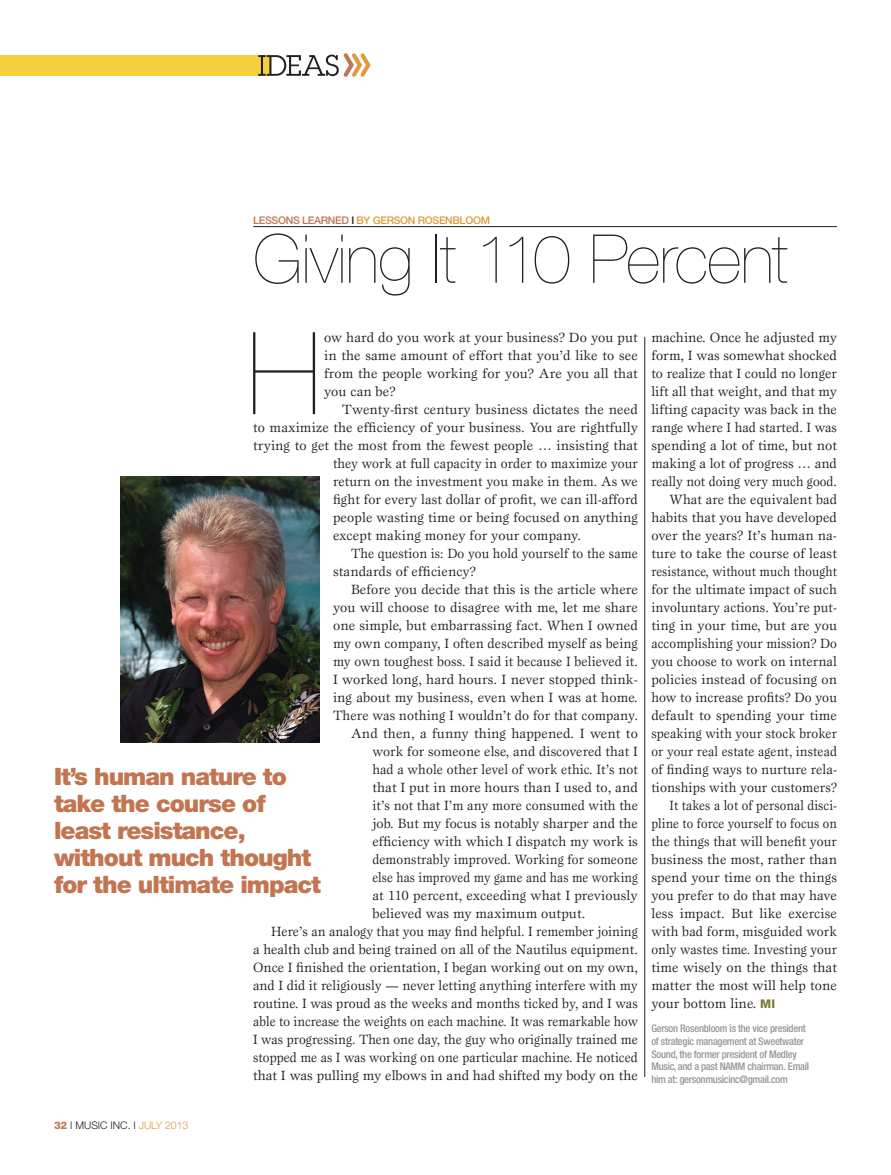
<style>
.page{position:relative;width:891px;height:1175px;background:#fff}
.page>*{position:absolute;margin:0;border:0;box-sizing:border-box;transform-origin:0 0}
.t1{font:200 114.75px "Helvetica Neue";color:#231f20}
.t2{font:200 67.5px "Helvetica Neue";letter-spacing:-.01em;color:#231f20}
.t3{font:900 24px/27px "Helvetica Neue";letter-spacing:-.04em;color:#c27550}
.t4{font:13.8px/18px "Esprit";letter-spacing:.01em;color:#231f20;text-align:justify}
.t5{font:13.8px "Esprit";letter-spacing:.01em;color:#231f20;scale:.96 1}
.t6{font:13.8px "Esprit";letter-spacing:.01em;color:#231f20;scale:.94 1}
.t7{font:13.8px "Esprit";letter-spacing:.01em;color:#231f20;scale:.95 1}
.t8{font:13.8px "Esprit";letter-spacing:.01em;color:#231f20;scale:.9 1}
.t9{font:13.8px "Esprit";letter-spacing:.01em;color:#231f20;scale:.93 1}
.t10{font:13.8px "Esprit";letter-spacing:.01em;color:#231f20;scale:.92 1}
.t11{font:13.8px "Esprit";letter-spacing:.01em;color:#231f20;scale:.91 1}
.t12{font:500 condensed 10.5px/12.6px "Helvetica Neue";letter-spacing:-.025em;color:#939598}
.t13{font:500 10.5px "Helvetica Neue";letter-spacing:-.03em;color:#df9a3c}
.t14{font:300 10.5px "Helvetica Neue";color:#231f20}
.s1{color:#c27550}
.s2{color:#231f20}
.s3{font-family:"Helvetica Neue";font-weight:800;font-size:12px;color:#7d7c34}
.s4{font-weight:800;color:#c27550}
.s5{color:#df9a3c}
</style>
<div class="page">
<div style="left:0;top:55px;width:270px;height:21px;background:#f4d03b"></div>
<svg style="left:258px;top:53px;width:113px;height:24px"></svg>
<hr style="left:253px;top:226px;width:584px;height:1px;background:#231f20">
<hr style="left:645px;top:337px;width:1px;height:739px;background:#231f20">
<img style="left:120px;top:476px;width:200px;height:266px">
<p class="t13" style="left:253px;top:214px;width:238px"><span class="s1">LESSONS LEARNED</span> <span class="s2">I</span> BY GERSON ROSENBLOOM</p>
<h2 class="t2" style="left:253px;top:220px;width:537px">Giving It 110 Percent</h2>
<h1 class="t1" style="left:247px;top:307px;width:76px">H</h1>
<p class="t4" style="left:324px;top:328px;width:315px">ow hard do you work at your business? Do you put in the same amount of effort that you’d like to see from the people working for you? Are you all that you can be?</p>
<p class="t4" style="left:342px;top:400px;width:297px">Twenty-first century business dictates the need</p>
<p class="t4" style="left:253px;top:418px;width:386px">to maximize the efficiency of your business. You are rightfully</p>
<p class="t4" style="left:253px;top:436px;width:386px">trying to get the most from the fewest people … insisting that</p>
<p class="t7" style="left:333px;top:455px;width:322px">they work at full capacity in order to maximize your</p>
<p class="t4" style="left:333px;top:472px;width:306px">return on the investment you make in them. As we</p>
<p class="t4" style="left:333px;top:490px;width:306px">fight for every last dollar of profit, we can ill-afford</p>
<p class="t4" style="left:333px;top:508px;width:306px">people wasting time or being focused on anything</p>
<p class="t4" style="left:333px;top:526px;width:250px">except making money for your company.</p>
<p class="t6" style="left:351px;top:545px;width:307px">The question is: Do you hold yourself to the same</p>
<p class="t4" style="left:333px;top:562px;width:145px">standards of efficiency?</p>
<p class="t4" style="left:351px;top:580px;width:288px">Before you decide that this is the article where</p>
<p class="t4" style="left:333px;top:598px;width:306px">you will choose to disagree with me, let me share</p>
<p class="t4" style="left:333px;top:616px;width:306px">one simple, but embarrassing fact. When I owned</p>
<p class="t4" style="left:333px;top:634px;width:306px">my own company, I often described myself as being</p>
<p class="t5" style="left:333px;top:653px;width:319px">my own toughest boss. I said it because I believed it.</p>
<p class="t4" style="left:333px;top:670px;width:306px">I worked long, hard hours. I never stopped think-</p>
<p class="t4" style="left:333px;top:688px;width:306px">ing about my business, even when I was at home.</p>
<p class="t4" style="left:333px;top:706px;width:306px">There was nothing I wouldn’t do for that company.</p>
<p class="t4" style="left:351px;top:724px;width:288px">And then, a funny thing happened. I went to</p>
<p class="t4" style="left:372px;top:742px;width:267px">work for someone else, and discovered that I</p>
<p class="t5" style="left:372px;top:761px;width:278px">had a whole other level of work ethic. It’s not</p>
<p class="t4" style="left:372px;top:778px;width:267px">that I put in more hours than I used to, and</p>
<p class="t5" style="left:372px;top:797px;width:278px">it’s not that I’m any more consumed with the</p>
<p class="t4" style="left:372px;top:814px;width:267px">job. But my focus is notably sharper and the</p>
<p class="t4" style="left:372px;top:832px;width:267px">efficiency with which I dispatch my work is</p>
<p class="t6" style="left:372px;top:851px;width:284px">demonstrably improved. Working for someone</p>
<p class="t8" style="left:372px;top:869px;width:297px">else has improved my game and has me working</p>
<p class="t4" style="left:372px;top:886px;width:267px">at 110 percent, exceeding what I previously</p>
<p class="t4" style="left:372px;top:904px;width:215px">believed was my maximum output.</p>
<p class="t6" style="left:271px;top:923px;width:392px">Here’s an analogy that you may find helpful. I remember joining</p>
<p class="t4" style="left:253px;top:940px;width:386px">a health club and being trained on all of the Nautilus equipment.</p>
<p class="t4" style="left:253px;top:958px;width:386px">Once I finished the orientation, I began working out on my own,</p>
<p class="t4" style="left:253px;top:976px;width:386px">and I did it religiously — never letting anything interfere with my</p>
<p class="t5" style="left:253px;top:995px;width:402px">routine. I was proud as the weeks and months ticked by, and I was</p>
<p class="t10" style="left:253px;top:1013px;width:420px">able to increase the weights on each machine. It was remarkable how</p>
<p class="t7" style="left:253px;top:1031px;width:407px">I was progressing. Then one day, the guy who originally trained me</p>
<p class="t6" style="left:253px;top:1049px;width:411px">stopped me as I was working on one particular machine. He noticed</p>
<p class="t4" style="left:253px;top:1066px;width:386px">that I was pulling my elbows in and had shifted my body on the</p>
<h3 class="t3" style="left:54px;top:762px;width:268px">It’s human nature to take the course of least resistance, without much thought for the ultimate impact</h3>
<p class="t4" style="left:651px;top:328px;width:187px">machine. Once he adjusted my</p>
<p class="t4" style="left:651px;top:346px;width:187px">form, I was somewhat shocked</p>
<p class="t4" style="left:651px;top:364px;width:187px">to realize that I could no longer</p>
<p class="t4" style="left:651px;top:382px;width:187px">lift all that weight, and that my</p>
<p class="t4" style="left:651px;top:400px;width:187px">lifting capacity was back in the</p>
<p class="t5" style="left:651px;top:419px;width:195px">range where I had started. I was</p>
<p class="t4" style="left:651px;top:436px;width:187px">spending a lot of time, but not</p>
<p class="t4" style="left:651px;top:454px;width:187px">making a lot of progress … and</p>
<p class="t9" style="left:651px;top:473px;width:201px">really not doing very much good.</p>
<p class="t4" style="left:669px;top:490px;width:169px">What are the equivalent bad</p>
<p class="t4" style="left:651px;top:508px;width:187px">habits that you have developed</p>
<p class="t4" style="left:651px;top:526px;width:187px">over the years? It’s human na-</p>
<p class="t4" style="left:651px;top:544px;width:187px">ture to take the course of least</p>
<p class="t8" style="left:651px;top:563px;width:208px">resistance, without much thought</p>
<p class="t4" style="left:651px;top:580px;width:187px">for the ultimate impact of such</p>
<p class="t7" style="left:651px;top:599px;width:197px">involuntary actions. You’re put-</p>
<p class="t4" style="left:651px;top:616px;width:187px">ting in your time, but are you</p>
<p class="t9" style="left:651px;top:635px;width:201px">accomplishing your mission? Do</p>
<p class="t4" style="left:651px;top:652px;width:187px">you choose to work on internal</p>
<p class="t4" style="left:651px;top:670px;width:187px">policies instead of focusing on</p>
<p class="t5" style="left:651px;top:689px;width:195px">how to increase profits? Do you</p>
<p class="t4" style="left:651px;top:706px;width:187px">default to spending your time</p>
<p class="t6" style="left:651px;top:725px;width:199px">speaking with your stock broker</p>
<p class="t9" style="left:651px;top:743px;width:201px">or your real estate agent, instead</p>
<p class="t4" style="left:651px;top:760px;width:187px">of finding ways to nurture rela-</p>
<p class="t4" style="left:651px;top:778px;width:187px">tionships with your customers?</p>
<p class="t11" style="left:669px;top:797px;width:186px">It takes a lot of personal disci-</p>
<p class="t8" style="left:651px;top:815px;width:208px">pline to force yourself to focus on</p>
<p class="t5" style="left:651px;top:833px;width:195px">the things that will benefit your</p>
<p class="t4" style="left:651px;top:850px;width:187px">business the most, rather than</p>
<p class="t4" style="left:651px;top:868px;width:187px">spend your time on the things</p>
<p class="t4" style="left:651px;top:886px;width:187px">you prefer to do that may have</p>
<p class="t4" style="left:651px;top:904px;width:187px">less impact. But like exercise</p>
<p class="t5" style="left:651px;top:923px;width:195px">with bad form, misguided work</p>
<p class="t6" style="left:651px;top:941px;width:199px">only wastes time. Investing your</p>
<p class="t4" style="left:651px;top:958px;width:187px">time wisely on the things that</p>
<p class="t4" style="left:651px;top:976px;width:187px">matter the most will help tone</p>
<p class="t4" style="left:651px;top:994px;width:125px">your bottom line. <span class="s3">MI</span></p>
<p class="t12" style="left:651px;top:1022px;width:159px">Gerson Rosenbloom is the vice president of strategic management at Sweetwater Sound, the former president of Medley Music, and a past NAMM chairman. Email him at: gersonmusicinc@gmail.com</p>
<p class="t14" style="left:54px;top:1119px;width:136px"><span class="s4">32</span> I MUSIC INC. I <span class="s5">JULY 2013</span></p>
</div>
